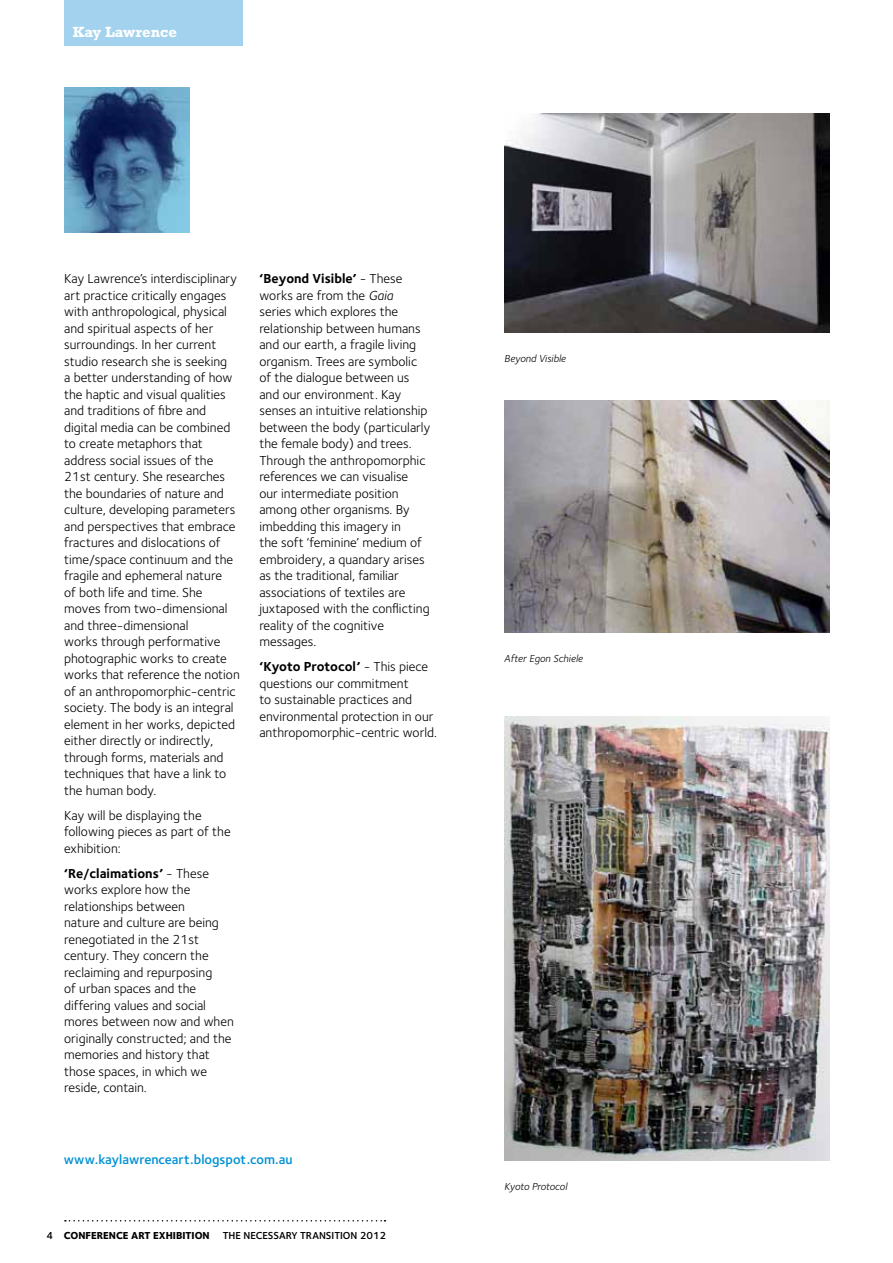
<style>
.page{position:relative;width:893px;height:1263px;background:#fff}
.page>*{position:absolute;margin:0;border:0;box-sizing:border-box;transform-origin:0 0}
.t1{font:700 15px "Rockwell Std";color:#fff}
.t2{font:13.5px/16.5px "Foundry Sterling";color:#000}
.t3{font:600 13.5px "Foundry Sterling";color:#0091d5}
.t4{font:600 10.5px "Foundry Sterling";color:#000}
.t5{font:italic 10.5px "Foundry Sterling";color:#000}
.t6{font:italic 10.5px "Foundry Sterling";letter-spacing:-.02em;color:#000}
.s1{font-weight:700}
.s2{font-style:italic}
.s3{font-weight:800}
</style>
<div class="page">
<svg style="left:65px;top:1220px;width:320px;height:1px"></svg>
<img style="left:64px;top:87px;width:126px;height:146px">
<div style="left:64px;top:0;width:178px;height:45px;background:#a3d2ee"></div>
<img style="left:504px;top:717px;width:325px;height:443px">
<img style="left:504px;top:401px;width:325px;height:232px">
<img style="left:504px;top:114px;width:325px;height:218px">
<p class="t1" style="left:73px;top:23px;width:106px">Kay Lawrence</p>
<p class="t2" style="left:64px;top:270px;width:177px">Kay Lawrence’s interdisciplinary art practice critically engages with anthropological, physical and spiritual aspects of her surroundings. In her current studio research she is seeking<br>a better understanding of how the haptic and visual qualities and traditions of fibre and digital media can be combined to create metaphors that address social issues of the<br>21st century. She researches the boundaries of nature and culture, developing parameters and perspectives that embrace fractures and dislocations of time/space continuum and the fragile and ephemeral nature<br>of both life and time. She moves from two-dimensional and three-dimensional<br>works through performative photographic works to create works that reference the notion of an anthropomorphic-centric society. The body is an integral element in her works, depicted either directly or indirectly, through forms, materials and techniques that have a link to the human body.</p>
<p class="t2" style="left:64px;top:807px;width:168px">Kay will be displaying the following pieces as part of the exhibition:</p>
<p class="t2" style="left:64px;top:865px;width:171px"><span class="s1">‘Re/claimations’</span> - These works explore how the relationships between<br>nature and culture are being renegotiated in the 21st century. They concern the reclaiming and repurposing<br>of urban spaces and the differing values and social mores between now and when originally constructed; and the memories and history that those spaces, in which we reside, contain.</p>
<p class="t2" style="left:259px;top:270px;width:172px"><span class="s1">‘Beyond Visible’</span> - These works are from the <span class="s2">Gaia<br></span>series which explores the relationship between humans and our earth, a fragile living organism. Trees are symbolic of the dialogue between us and our environment. Kay senses an intuitive relationship between the body (particularly the female body) and trees.<br>Through the anthropomorphic references we can visualise our intermediate position among other organisms. By imbedding this imagery in<br>the soft ‘feminine’ medium of embroidery, a quandary arises as the traditional, familiar associations of textiles are juxtaposed with the conflicting reality of the cognitive messages.</p>
<p class="t2" style="left:259px;top:658px;width:179px"><span class="s1">‘Kyoto Protocol’</span> - This piece questions our commitment<br>to sustainable practices and environmental protection in our anthropomorphic-centric world.</p>
<p class="t3" style="left:64px;top:1152px;width:230px">www.kaylawrenceart.blogspot.com.au</p>
<p class="t4" style="left:47px;top:1229px;width:341px">4 <span class="s3">CONFERENCE ART EXHIBITION</span> The Necessary Transition 2012</p>
<p class="t5" style="left:504px;top:352px;width:63px">Beyond Visible</p>
<p class="t5" style="left:504px;top:653px;width:80px">After Egon Schiele</p>
<p class="t6" style="left:504px;top:1180px;width:64px">Kyoto Protocol</p>
</div>
